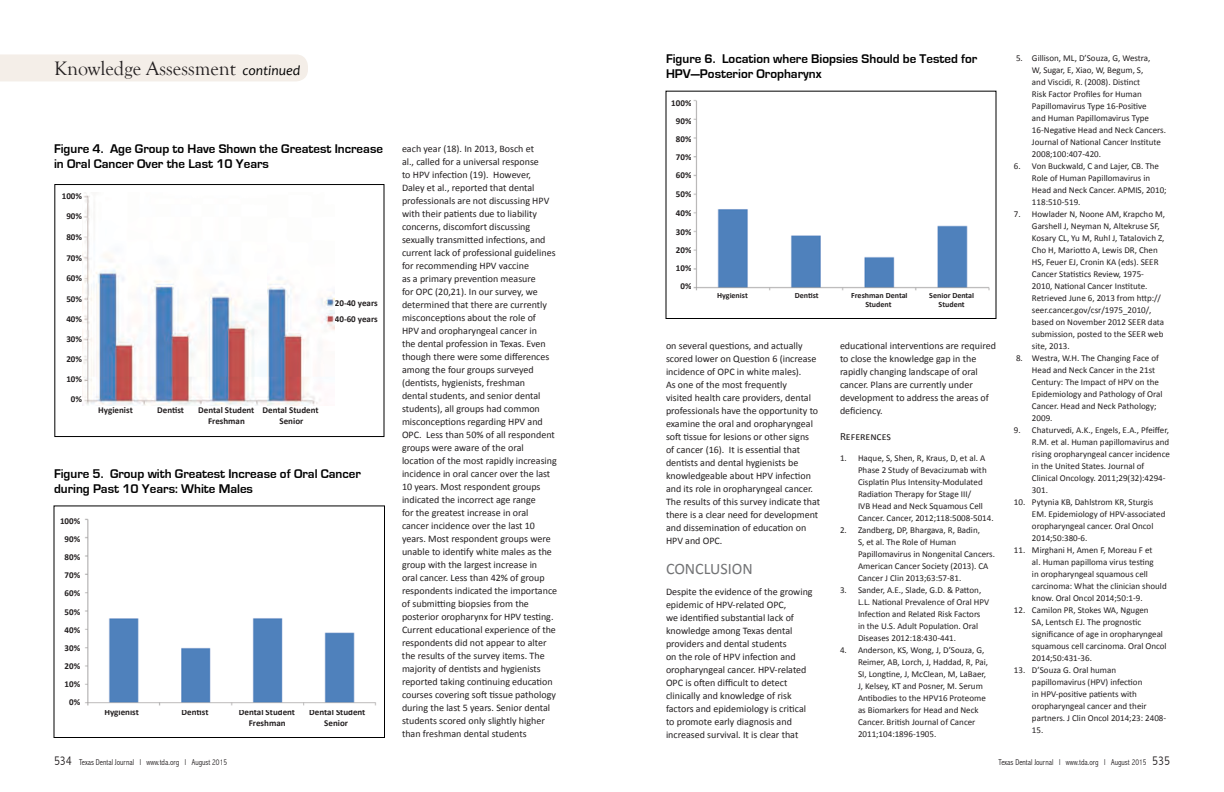
<style>
.page{position:relative;width:1224px;height:792px;background:#fff}
.page>*{position:absolute;margin:0;border:0;box-sizing:border-box;transform-origin:0 0}
.t1{font:20px "Goudy Old Style T";color:#231f20}
.t2{font:16px "Calibri";color:#737476}
.t3{font:700 13px/15px "Eurostile";color:#000}
.t4{font:11px "Calibri";color:#231f20}
.t5{font:10px/13px "Calibri";color:#231f20}
.t6{font:9px/12px "Calibri";color:#231f20}
.t7{font:700 9px/18px "Calibri";color:#231f20;text-align:center}
.t8{font:300 condensed 8.5px "Abadi";color:#231f20;scale:.95 1}
.t9{font:700 8px "Calibri";color:#231f20}
.s1{font-family:"Candara";font-style:italic;font-size:14px;color:#000}
.s2{font-size:13px}
</style>
<div class="page">
<div style="left:54px;top:505px;width:331px;height:233px;border:1px solid #000"></div>
<div style="left:54px;top:184px;width:330px;height:253px;border:1px solid #000"></div>
<img style="left:83px;top:192px;width:251px;height:213px">
<img style="left:85px;top:518px;width:291px;height:188px">
<img style="left:693px;top:100px;width:297px;height:191px">
<div style="left:0;top:54px;width:308px;height:27px;background:#f4eee8"></div>
<h1 class="t1" style="left:54px;top:57px;width:248px">Knowledge Assessment <span class="s1">continued</span></h1>
<h3 class="t3" style="left:666px;top:51px;width:313px">Figure 6. Location where Biopsies Should be Tested for<br>HPV—Posterior Oropharynx</h3>
<p class="t7" style="left:671px;top:94px;width:22px">100%<br>90%<br>80%<br>70%<br>60%</p>
<p class="t7" style="left:676px;top:184px;width:17px;line-height:19px;text-align:justify">50% 40% 30%</p>
<p class="t7" style="left:676px;top:241px;width:17px">20%<br>10%<br>0%</p>
<h3 class="t3" style="left:54px;top:141px;width:331px">Figure 4. Age Group to Have Shown the Greatest Increase in Oral Cancer Over the Last 10 Years</h3>
<p class="t5" style="left:402px;top:142px;width:157px">each year (18). In 2013, Bosch et<br>al., called for a universal response<br>to HPV infection (19). However,<br>Daley et al., reported that dental professionals are not discussing HPV with their patients due to liability concerns, discomfort discussing sexually transmitted infections, and current lack of professional guidelines for recommending HPV vaccine<br>as a primary prevention measure<br>for OPC (20,21). In our survey, we determined that there are currently misconceptions about the role of<br>HPV and oropharyngeal cancer in<br>the dental profession in Texas. Even though there were some differences among the four groups surveyed (dentists, hygienists, freshman<br>dental students, and senior dental students), all groups had common misconceptions regarding HPV and OPC. Less than 50% of all respondent groups were aware of the oral location of the most rapidly increasing incidence in oral cancer over the last 10 years. Most respondent groups indicated the incorrect age range<br>for the greatest increase in oral cancer incidence over the last 10 years. Most respondent groups were unable to identify white males as the group with the largest increase in<br>oral cancer. Less than 42% of group respondents indicated the importance of submitting biopsies from the posterior oropharynx for HPV testing.<br>Current educational experience of the respondents did not appear to alter the results of the survey items. The majority of dentists and hygienists reported taking continuing education courses covering soft tissue pathology during the last 5 years. Senior dental students scored only slightly higher than freshman dental students</p>
<p class="t7" style="left:62px;top:187px;width:22px">100%</p>
<p class="t7" style="left:66px;top:207px;width:17px">90%</p>
<p class="t7" style="left:66px;top:228px;width:17px">80%</p>
<p class="t7" style="left:66px;top:249px;width:17px">70%</p>
<p class="t7" style="left:66px;top:269px;width:17px">60%</p>
<p class="t7" style="left:66px;top:290px;width:17px">50%</p>
<p class="t7" style="left:66px;top:310px;width:17px">40%</p>
<p class="t7" style="left:66px;top:330px;width:17px">30%</p>
<p class="t7" style="left:66px;top:350px;width:17px">20%</p>
<p class="t7" style="left:66px;top:370px;width:17px">10%</p>
<p class="t7" style="left:71px;top:390px;width:13px">0%</p>
<p class="t9" style="left:717px;top:290px;width:32px">Hygienist</p>
<p class="t9" style="left:795px;top:290px;width:25px">Dentist</p>
<p class="t9" style="left:851px;top:290px;width:58px">Freshman Dental</p>
<p class="t9" style="left:929px;top:290px;width:46px">Senior Dental</p>
<p class="t7" style="left:335px;top:294px;width:44px">20-40 years</p>
<p class="t9" style="left:865px;top:299px;width:28px">Student</p>
<p class="t9" style="left:939px;top:299px;width:28px">Student</p>
<p class="t7" style="left:335px;top:310px;width:44px">40-60 years</p>
<p class="t5" style="left:666px;top:339px;width:156px">on several questions, and actually scored lower on Question 6 (increase incidence of OPC in white males).<br>As one of the most frequently<br>visited health care providers, dental professionals have the opportunity to examine the oral and oropharyngeal soft tissue for lesions or other signs<br>of cancer (16). It is essential that dentists and dental hygienists be knowledgeable about HPV infection and its role in oropharyngeal cancer.<br>The results of this survey indicate that there is a clear need for development and dissemination of education on HPV and OPC.</p>
<h2 class="t2" style="left:666px;top:558px;width:88px">CONCLUSION</h2>
<p class="t5" style="left:666px;top:585px;width:148px">Despite the evidence of the growing epidemic of HPV-related OPC,<br>we identified substantial lack of knowledge among Texas dental providers and dental students<br>on the role of HPV infection and oropharyngeal cancer. HPV-related OPC is often difficult to detect clinically and knowledge of risk factors and epidemiology is critical to promote early diagnosis and increased survival. It is clear that</p>
<p class="t5" style="left:840px;top:339px;width:157px">educational interventions are required to close the knowledge gap in the rapidly changing landscape of oral cancer. Plans are currently under development to address the areas of deficiency.</p>
<p class="t4" style="left:840px;top:429px;width:53px">References</p>
<p class="t6" style="left:858px;top:452px;width:137px;text-indent:-18px">1. Haque, S, Shen, R, Kraus, D, et al. A Phase 2 Study of Bevacizumab with Cisplatin Plus Intensity-Modulated Radiation Therapy for Stage III/<br>IVB Head and Neck Squamous Cell Cancer. Cancer, 2012;118:5008-5014.</p>
<p class="t6" style="left:858px;top:524px;width:139px;text-indent:-18px">2. Zandberg, DP, Bhargava, R, Badin,<br>S, et al. The Role of Human Papillomavirus in Nongenital Cancers.<br>American Cancer Society (2013). CA Cancer J Clin 2013;63:57-81.</p>
<p class="t6" style="left:858px;top:584px;width:133px;text-indent:-18px">3. Sander, A.E., Slade, G.D. &amp; Patton, L.L. National Prevalence of Oral HPV Infection and Related Risk Factors in the U.S. Adult Population. Oral Diseases 2012:18:430-441.</p>
<p class="t6" style="left:858px;top:644px;width:132px;text-indent:-18px">4. Anderson, KS, Wong, J, D’Souza, G,<br>Reimer, AB, Lorch, J, Haddad, R, Pai,<br>SI, Longtine, J, McClean, M, LaBaer,<br>J, Kelsey, KT and Posner, M. Serum<br>Antibodies to the HPV16 Proteome as Biomarkers for Head and Neck<br>Cancer. British Journal of Cancer<br>2011;104:1896-1905.</p>
<p class="t7" style="left:98px;top:401px;width:36px">Hygienist</p>
<p class="t7" style="left:157px;top:401px;width:28px">Dentist</p>
<p class="t7" style="left:208px;top:405px;width:112px;line-height:10.8px;text-align:left;text-indent:-10px">Dental Student Dental Student<br>Freshman</p>
<p class="t7" style="left:280px;top:412px;width:25px">Senior</p>
<h3 class="t3" style="left:54px;top:467px;width:308px">Figure 5. Group with Greatest Increase of Oral Cancer during Past 10 Years: White Males</h3>
<p class="t7" style="left:60px;top:512px;width:22px">100%<br>90%<br>80%<br>70%<br>60%</p>
<p class="t7" style="left:65px;top:603px;width:17px">50%<br>40%<br>30%<br>20%<br>10%<br>0%</p>
<p class="t7" style="left:104px;top:703px;width:36px">Hygienist</p>
<p class="t7" style="left:182px;top:703px;width:28px">Dentist</p>
<p class="t7" style="left:239px;top:703px;width:58px">Dental Student</p>
<p class="t7" style="left:309px;top:703px;width:58px">Dental Student</p>
<p class="t7" style="left:249px;top:714px;width:38px">Freshman</p>
<p class="t7" style="left:324px;top:714px;width:25px">Senior</p>
<p class="t6" style="left:1032px;top:52px;width:136px;text-indent:-16px">5. Gillison, ML, D’Souza, G, Westra,<br>W, Sugar, E, Xiao, W, Begum, S,<br>and Viscidi, R. (2008). Distinct<br>Risk Factor Profiles for Human<br>Papillomavirus Type 16-Positive<br>and Human Papillomavirus Type<br>16-Negative Head and Neck Cancers.<br>Journal of National Cancer Institute<br>2008;100:407-420.</p>
<p class="t6" style="left:1032px;top:160px;width:136px;text-indent:-18px">6. Von Buckwald, C and Lajer, CB. The<br>Role of Human Papillomavirus in<br>Head and Neck Cancer. APMIS, 2010;<br>118:510-519.</p>
<p class="t6" style="left:1032px;top:208px;width:135px;text-indent:-18px">7. Howlader N, Noone AM, Krapcho M,<br>Garshell J, Neyman N, Altekruse SF,<br>Kosary CL, Yu M, Ruhl J, Tatalovich Z,<br>Cho H, Mariotto A, Lewis DR, Chen<br>HS, Feuer EJ, Cronin KA (eds). SEER<br>Cancer Statistics Review, 1975-<br>2010, National Cancer Institute.<br>Retrieved June 6, 2013 from http:// seer.cancer.gov/csr/1975_2010/, based on November 2012 SEER data submission, posted to the SEER web site, 2013.</p>
<p class="t6" style="left:1032px;top:352px;width:132px;text-indent:-16px">8. Westra, W.H. The Changing Face of<br>Head and Neck Cancer in the 21st<br>Century: The Impact of HPV on the<br>Epidemiology and Pathology of Oral<br>Cancer. Head and Neck Pathology;<br>2009.</p>
<p class="t6" style="left:1032px;top:424px;width:139px;text-indent:-18px">9. Chaturvedi, A.K., Engels, E.A., Pfeiffer, R.M. et al. Human papillomavirus and rising oropharyngeal cancer incidence in the United States. Journal of Clinical Oncology. 2011;29(32):4294- 301.</p>
<p class="t6" style="left:1032px;top:496px;width:135px;text-indent:-18px">10. Pytynia KB, Dahlstrom KR, Sturgis<br>EM. Epidemiology of HPV-associated oropharyngeal cancer. Oral Oncol<br>2014;50:380-6.</p>
<p class="t6" style="left:1032px;top:544px;width:136px;text-indent:-18px">11. Mirghani H, Amen F, Moreau F et<br>al. Human papilloma virus testing<br>in oropharyngeal squamous cell carcinoma: What the clinician should know. Oral Oncol 2014;50:1-9.</p>
<p class="t6" style="left:1032px;top:604px;width:136px;text-indent:-18px">12. Camilon PR, Stokes WA, Ngugen<br>SA, Lentsch EJ. The prognostic significance of age in oropharyngeal squamous cell carcinoma. Oral Oncol<br>2014;50:431-36.</p>
<p class="t6" style="left:1032px;top:664px;width:136px;text-indent:-18px">13. D’Souza G. Oral human papillomavirus (HPV) infection<br>in HPV-positive patients with oropharyngeal cancer and their partners. J Clin Oncol 2014;23: 2408-<br>15.</p>
<p class="t8" style="left:54px;top:757px;width:184px"><span class="s2">534</span> Texas Dental Journal l www.tda.org l August 2015</p>
<p class="t8" style="left:999px;top:757px;width:182px">Texas Dental Journal l www.tda.org l August 2015 <span class="s2">535</span></p>
</div>
